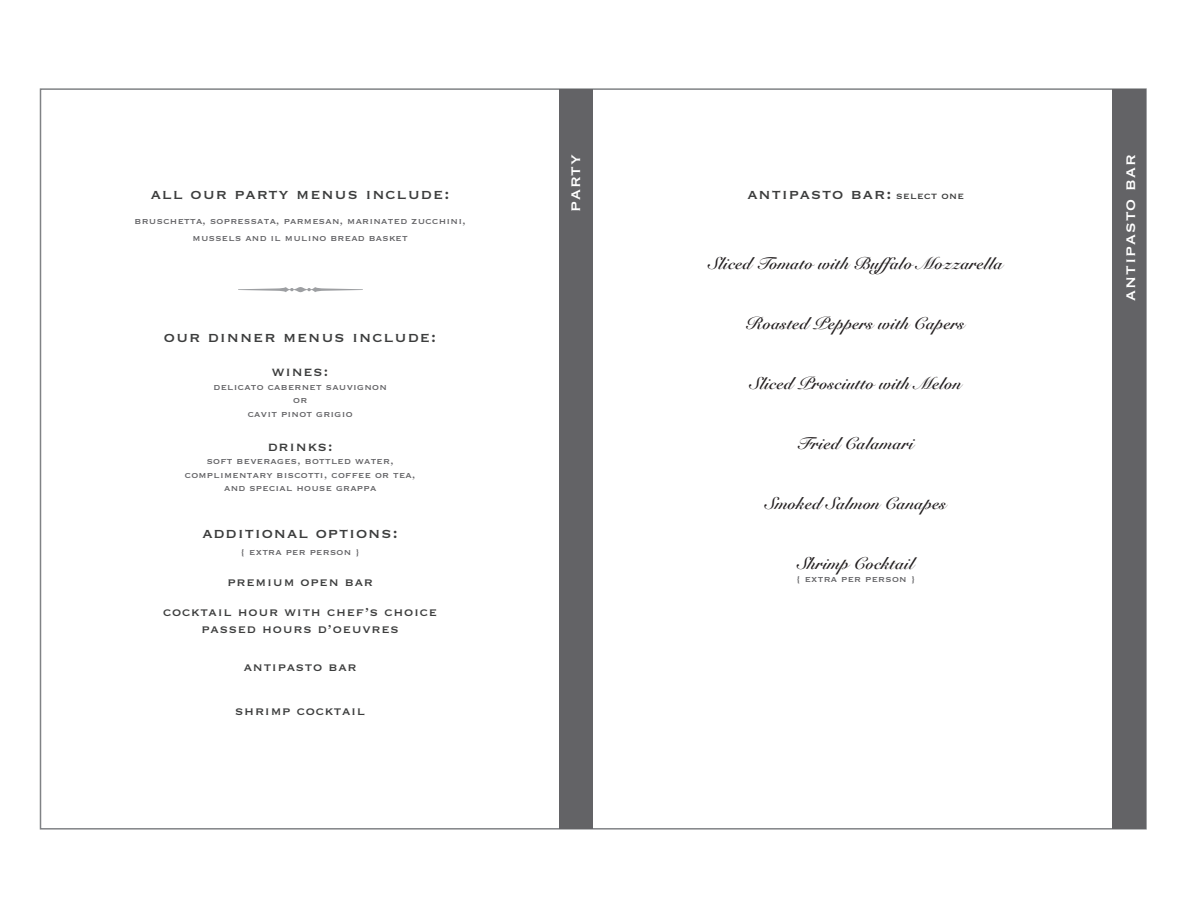
<style>
.page{position:relative;width:1188px;height:918px;background:#fff}
.page>*{position:absolute;margin:0;border:0;box-sizing:border-box;transform-origin:0 0}
.t1{font:19.5px "Copperplate Thirty One BC";letter-spacing:.05em;color:#fff}
.t2{font:18.3px "Copperplate Thirty One BC";letter-spacing:.05em;color:#3c3d3d}
.t3{font:700 16.95px "Snell Roundhand";letter-spacing:.025em;color:#231f20}
.t4{font:16.5px "Copperplate Thirty One BC";letter-spacing:.05em;color:#3c3d3d}
.t5{font:15px/30.5px "Copperplate Thirty One BC";letter-spacing:.05em;color:#3c3d3d;text-align:center}
.t6{font:11.25px/13.5px "Copperplate Thirty One BC";letter-spacing:.025em;color:#636366;text-align:center}
.s1{font-size:12px}
</style>
<div class="page">
<div style="left:40px;top:88px;width:1107px;height:742px;background:#fff;border:2px solid #808285"></div>
<div style="left:1113px;top:90px;width:33px;height:739px;background:#636366"></div>
<svg style="left:238px;top:287px;width:125px;height:5px"></svg>
<div style="left:559px;top:90px;width:33px;height:739px;background:#636366"></div>
<h2 class="t2" style="left:151px;top:185px;width:300px">all our party menus include:</h2>
<p class="t6" style="left:135px;top:213px;width:333px;line-height:16.5px">bruschetta, sopressata, parmesan, marinated zucchini, mussels and il mulino bread basket</p>
<h2 class="t2" style="left:164px;top:328px;width:274px">our dinner menus include:</h2>
<h3 class="t4" style="left:272px;top:364px;width:58px">wines:</h3>
<p class="t6" style="left:214px;top:380px;width:175px">delicato cabernet sauvignon or<br>cavit pinot grigio</p>
<h3 class="t4" style="left:268px;top:438px;width:66px">drinks:</h3>
<p class="t6" style="left:185px;top:454px;width:232px">soft beverages, bottled water, complimentary biscotti, coffee or tea, and special house grappa</p>
<h2 class="t2" style="left:202px;top:524px;width:197px">additional options:</h2>
<p class="t6" style="left:241px;top:546px;width:120px">{ extra per person }</p>
<h3 class="t5" style="left:163px;top:567px;width:276px">premium open bar<br>cocktail hour with chef’s choice</h3>
<h3 class="t5" style="left:201px;top:614px;width:199px">passed hours d’oeuvres</h3>
<h3 class="t5" style="left:244px;top:652px;width:114px">antipasto bar</h3>
<h3 class="t5" style="left:235px;top:696px;width:132px">shrimp cocktail</h3>
<h1 class="t1" style="left:565px;top:212px;width:59px;rotate:-90deg">party</h1>
<h2 class="t2" style="left:747px;top:185px;width:218px">antipasto bar: <span class="s1">select one</span></h2>
<h3 class="t3" style="left:709px;top:253px;width:295px">Sliced Tomato with Buffalo Mozzarella</h3>
<h3 class="t3" style="left:747px;top:313px;width:219px">Roasted Peppers with Capers</h3>
<h3 class="t3" style="left:750px;top:373px;width:213px">Sliced Prosciutto with Melon</h3>
<h3 class="t3" style="left:798px;top:433px;width:117px">Fried Calamari</h3>
<h3 class="t3" style="left:766px;top:493px;width:182px">Smoked Salmon Canapes</h3>
<h3 class="t3" style="left:798px;top:553px;width:118px">Shrimp Cocktail</h3>
<p class="t6" style="left:796px;top:572px;width:120px">{ extra per person }</p>
<h1 class="t1" style="left:1120px;top:301px;width:148px;rotate:-90deg">antipasto bar</h1>
</div>
